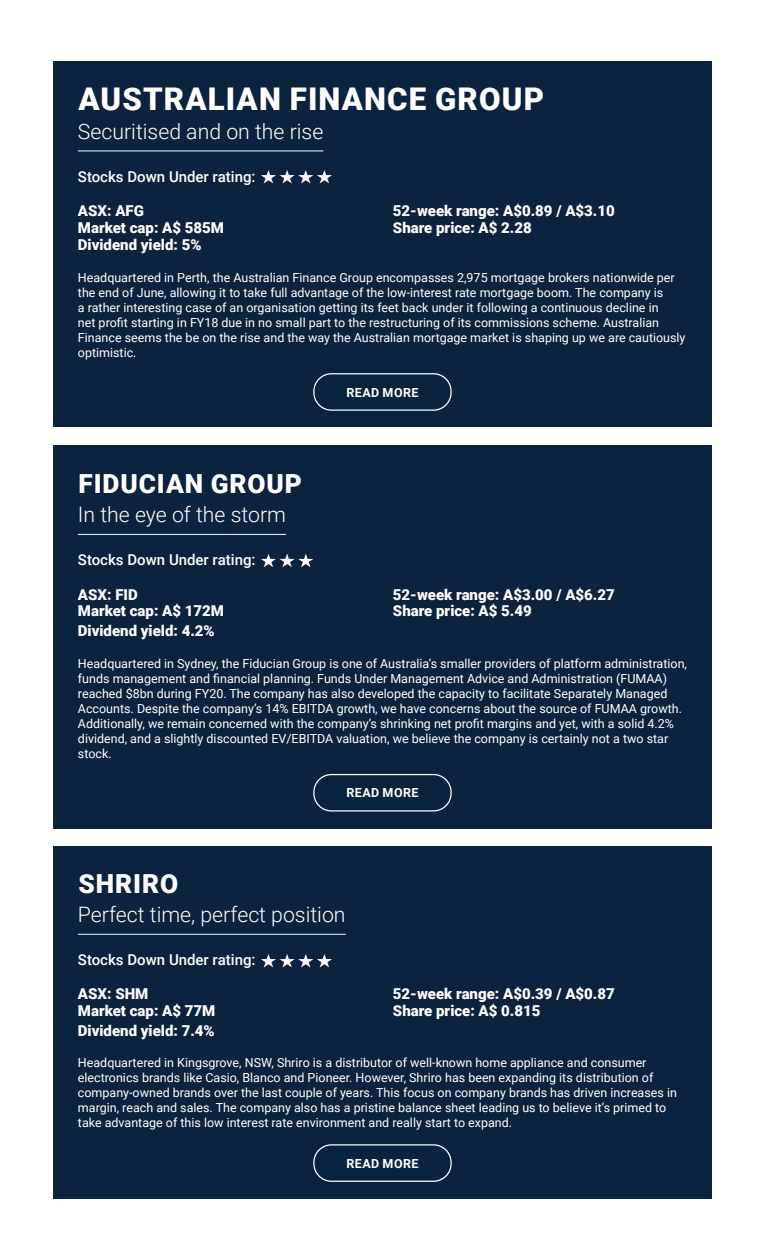
<style>
.page{position:relative;width:765px;height:1260px;background:#fff}
.page>*{position:absolute;margin:0;border:0;box-sizing:border-box;transform-origin:0 0}
.t1{font:900 31.25px "Roboto";letter-spacing:.035em;color:#fff}
.t2{font:900 26.25px "Roboto";letter-spacing:.035em;color:#fff}
.t3{font:300 21.25px "Roboto";color:#fff}
.t4{font:900 15px "Roboto";color:#fff}
.t5{font:500 15px "Roboto";color:#fff}
.t6{font:12.5px/15px "Roboto";color:#fff}
.t7{font:700 12.5px "Roboto";letter-spacing:.035em;color:#fff}
</style>
<div class="page">
<div style="left:53px;top:846px;width:659px;height:352px;background:#0c233f"></div>
<hr style="left:78px;top:934px;width:268px;height:1px;background:#fff">
<div style="left:313px;top:1144px;width:139px;height:38px;border:1px solid #fff;border-radius:18px"></div>
<svg style="left:261px;top:954px;width:71px;height:13px"></svg>
<div style="left:53px;top:445px;width:659px;height:383px;background:#0c233f"></div>
<hr style="left:78px;top:534px;width:208px;height:1px;background:#fff">
<div style="left:313px;top:774px;width:139px;height:38px;border:1px solid #fff;border-radius:18px"></div>
<svg style="left:261px;top:554px;width:52px;height:13px"></svg>
<div style="left:53px;top:62px;width:659px;height:365px;background:#0c233f"></div>
<hr style="left:78px;top:151px;width:245px;height:1px;background:#fff">
<div style="left:313px;top:373px;width:139px;height:38px;border:1px solid #fff;border-radius:18px"></div>
<svg style="left:261px;top:170px;width:71px;height:13px"></svg>
<h1 class="t1" style="left:79px;top:77px;width:467px">AUSTRALIAN FINANCE GROUP</h1>
<h3 class="t3" style="left:78px;top:116px;width:247px">Securitised and on the rise</h3>
<p class="t5" style="left:78px;top:166px;width:179px">Stocks Down Under rating:</p>
<p class="t4" style="left:78px;top:200px;width:68px">ASX: AFG</p>
<p class="t4" style="left:393px;top:200px;width:223px">52-week range: A$0.89 / A$3.10</p>
<p class="t4" style="left:78px;top:217px;width:148px">Market cap: A$ 585M</p>
<p class="t4" style="left:393px;top:217px;width:140px">Share price: A$ 2.28</p>
<p class="t4" style="left:78px;top:234px;width:125px">Dividend yield: 5%</p>
<p class="t6" style="left:78px;top:269px;width:609px">Headquartered in Perth, the Australian Finance Group encompasses 2,975 mortgage brokers nationwide per the end of June, allowing it to take full advantage of the low-interest rate mortgage boom. The company is<br>a rather interesting case of an organisation getting its feet back under it following a continuous decline in<br>net profit starting in FY18 due in no small part to the restructuring of its commissions scheme. Australian Finance seems the be on the rise and the way the Australian mortgage market is shaping up we are cautiously optimistic.</p>
<p class="t7" style="left:346px;top:383px;width:74px">READ MORE</p>
<h2 class="t2" style="left:78px;top:466px;width:225px">FIDUCIAN GROUP</h2>
<h3 class="t3" style="left:78px;top:500px;width:210px">In the eye of the storm</h3>
<p class="t5" style="left:78px;top:549px;width:179px">Stocks Down Under rating:</p>
<p class="t4" style="left:78px;top:584px;width:61px">ASX: FID</p>
<p class="t4" style="left:393px;top:584px;width:223px">52-week range: A$3.00 / A$6.27</p>
<p class="t4" style="left:78px;top:601px;width:148px">Market cap: A$ 172M</p>
<p class="t4" style="left:393px;top:601px;width:140px">Share price: A$ 5.49</p>
<p class="t4" style="left:78px;top:620px;width:138px">Dividend yield: 4.2%</p>
<p class="t6" style="left:78px;top:655px;width:611px">Headquartered in Sydney, the Fiducian Group is one of Australia’s smaller providers of platform administration, funds management and financial planning. Funds Under Management Advice and Administration (FUMAA) reached $8bn during FY20. The company has also developed the capacity to facilitate Separately Managed Accounts. Despite the company’s 14% EBITDA growth, we have concerns about the source of FUMAA growth.<br>Additionally, we remain concerned with the company’s shrinking net profit margins and yet, with a solid 4.2% dividend, and a slightly discounted EV/EBITDA valuation, we believe the company is certainly not a two star stock.</p>
<p class="t7" style="left:346px;top:784px;width:74px">READ MORE</p>
<h2 class="t2" style="left:78px;top:865px;width:101px">SHRIRO</h2>
<h3 class="t3" style="left:78px;top:900px;width:269px">Perfect time, perfect position</h3>
<p class="t5" style="left:78px;top:949px;width:179px">Stocks Down Under rating:</p>
<p class="t4" style="left:78px;top:984px;width:72px">ASX: SHM</p>
<p class="t4" style="left:393px;top:984px;width:223px">52-week range: A$0.39 / A$0.87</p>
<p class="t4" style="left:78px;top:1000px;width:139px">Market cap: A$ 77M</p>
<p class="t4" style="left:393px;top:1000px;width:149px">Share price: A$ 0.815</p>
<p class="t4" style="left:78px;top:1020px;width:138px">Dividend yield: 7.4%</p>
<p class="t6" style="left:78px;top:1055px;width:601px">Headquartered in Kingsgrove, NSW, Shriro is a distributor of well-known home appliance and consumer electronics brands like Casio, Blanco and Pioneer. However, Shriro has been expanding its distribution of company-owned brands over the last couple of years. This focus on company brands has driven increases in margin, reach and sales. The company also has a pristine balance sheet leading us to believe it’s primed to take advantage of this low interest rate environment and really start to expand.</p>
<p class="t7" style="left:346px;top:1155px;width:74px">READ MORE</p>
</div>
